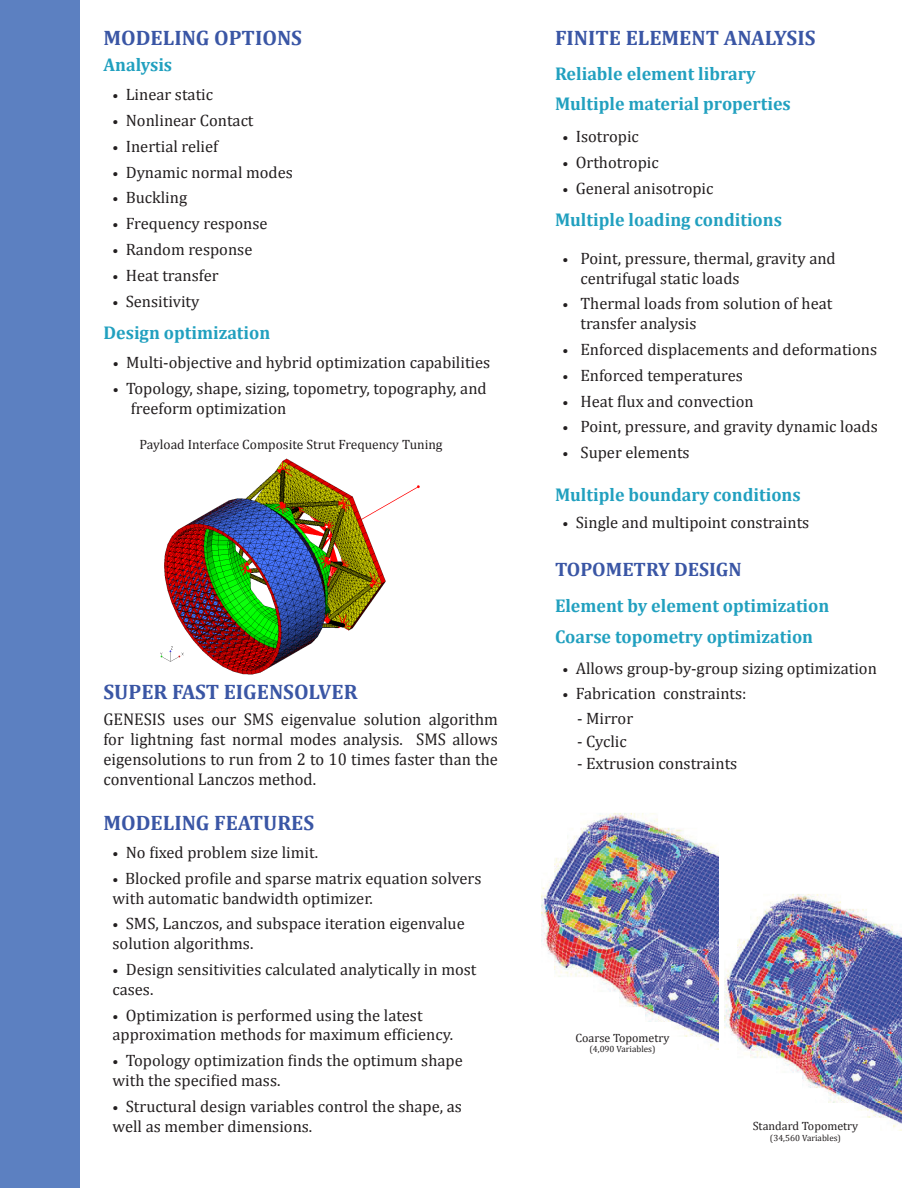
<style>
.page{position:relative;width:918px;height:1188px;background:#fff}
.page>*{position:absolute;margin:0;border:0;box-sizing:border-box;transform-origin:0 0}
.t1{font:700 21px "Cambria";color:#3a56a5}
.t2{font:700 19.5px "Cambria";color:#3a56a5}
.Paragraph_Style_1{font:700 18.6px "Cambria";color:#21a0bf}
.Paragraph_Style_1-2{font:16.95px/19.8px "Cambria";color:#231f20;text-align:justify}
.t3{font:16.5px/19.8px "Cambria";color:#231f20}
.t4{font:13.5px "Cambria";color:#231f20}
.t5{font:12px "Cambria";color:#231f20}
.t6{font:9px "Cambria";color:#231f20}
.s1{font-size:13.5px}
</style>
<div class="page">
<img style="left:718px;top:864px;width:183px;height:267px">
<div style="left:0;top:0;width:80px;height:1188px;background:#5c80c1"></div>
<img style="left:541px;top:813px;width:177px;height:237px">
<img style="left:160px;top:458px;width:260px;height:217px">
<p class="t1" style="left:104px;top:23px;width:200px">MODELING OPTIONS</p>
<p class="Paragraph_Style_1" style="left:104px;top:51px;width:70px">Analysis</p>
<p class="t3" style="left:112px;top:85px;width:102px"><span class="s1">•</span> Linear static</p>
<p class="t3" style="left:112px;top:110px;width:143px"><span class="s1">•</span> Nonlinear Contact</p>
<p class="t3" style="left:112px;top:136px;width:107px"><span class="s1">•</span> Inertial relief</p>
<p class="t3" style="left:112px;top:162px;width:182px"><span class="s1">•</span> Dynamic normal modes</p>
<p class="t3" style="left:112px;top:188px;width:76px"><span class="s1">•</span> Buckling</p>
<p class="t3" style="left:112px;top:214px;width:157px"><span class="s1">•</span> Frequency response</p>
<p class="t3" style="left:112px;top:239px;width:141px"><span class="s1">•</span> Random response</p>
<p class="t3" style="left:112px;top:265px;width:108px"><span class="s1">•</span> Heat transfer</p>
<p class="t3" style="left:112px;top:291px;width:89px"><span class="s1">•</span> Sensitivity</p>
<p class="Paragraph_Style_1" style="left:104px;top:320px;width:168px">Design optimization</p>
<p class="t3" style="left:113px;top:353px;width:379px"><span class="s1">•</span> Multi-objective and hybrid optimization capabilities</p>
<p class="t3" style="left:131px;top:379px;width:357px;text-indent:-18px"><span class="s1">•</span> Topology, shape, sizing, topometry, topography, and freeform optimization</p>
<p class="t4" style="left:140px;top:436px;width:305px">Payload Interface Composite Strut Frequency Tuning</p>
<p class="t1" style="left:104px;top:677px;width:256px">SUPER FAST EIGENSOLVER</p>
<p class="Paragraph_Style_1-2" style="left:104px;top:710px;width:396px">GENESIS uses our SMS eigenvalue solution algorithm for lightning fast normal modes analysis. SMS allows eigensolutions to run from 2 to 10 times faster than the conventional Lanczos method.</p>
<p class="t1" style="left:104px;top:808px;width:212px">MODELING FEATURES</p>
<p class="t3" style="left:112px;top:842px;width:207px"><span class="s1">•</span> No fixed problem size limit.</p>
<p class="t3" style="left:112px;top:868px;width:370px"><span class="s1">•</span> Blocked profile and sparse matrix equation solvers with automatic bandwidth optimizer.</p>
<p class="t3" style="left:112px;top:914px;width:354px"><span class="s1">•</span> SMS, Lanczos, and subspace iteration eigenvalue solution algorithms.</p>
<p class="t3" style="left:112px;top:959px;width:366px"><span class="s1">•</span> Design sensitivities calculated analytically in most cases.</p>
<p class="t3" style="left:112px;top:1005px;width:342px"><span class="s1">•</span> Optimization is performed using the latest approximation methods for maximum efficiency.</p>
<p class="t3" style="left:112px;top:1051px;width:352px"><span class="s1">•</span> Topology optimization finds the optimum shape with the specified mass.</p>
<p class="t3" style="left:112px;top:1096px;width:351px"><span class="s1">•</span> Structural design variables control the shape, as well as member dimensions.</p>
<p class="t1" style="left:555px;top:23px;width:262px">FINITE ELEMENT ANALYSIS</p>
<p class="Paragraph_Style_1" style="left:555px;top:61px;width:202px">Reliable element library</p>
<p class="Paragraph_Style_1" style="left:555px;top:90px;width:237px">Multiple material properties</p>
<p class="t3" style="left:562px;top:127px;width:78px"><span class="s1">•</span> Isotropic</p>
<p class="t3" style="left:562px;top:153px;width:98px"><span class="s1">•</span> Orthotropic</p>
<p class="t3" style="left:562px;top:178px;width:153px"><span class="s1">•</span> General anisotropic</p>
<p class="Paragraph_Style_1" style="left:555px;top:206px;width:229px">Multiple loading conditions</p>
<p class="t3" style="left:580px;top:248px;width:257px;text-indent:-18px"><span class="s1">•</span> Point, pressure, thermal, gravity and centrifugal static loads</p>
<p class="t3" style="left:580px;top:294px;width:253px;text-indent:-18px"><span class="s1">•</span> Thermal loads from solution of heat transfer analysis</p>
<p class="t3" style="left:562px;top:339px;width:316px"><span class="s1">•</span> Enforced displacements and deformations</p>
<p class="t3" style="left:562px;top:365px;width:182px"><span class="s1">•</span> Enforced temperatures</p>
<p class="t3" style="left:562px;top:391px;width:193px"><span class="s1">•</span> Heat flux and convection</p>
<p class="t3" style="left:562px;top:417px;width:317px"><span class="s1">•</span> Point, pressure, and gravity dynamic loads</p>
<p class="t3" style="left:562px;top:443px;width:129px"><span class="s1">•</span> Super elements</p>
<p class="Paragraph_Style_1" style="left:555px;top:481px;width:247px">Multiple boundary conditions</p>
<p class="t3" style="left:562px;top:512px;width:248px"><span class="s1">•</span> Single and multipoint constraints</p>
<p class="t2" style="left:555px;top:556px;width:188px">TOPOMETRY DESIGN</p>
<p class="Paragraph_Style_1" style="left:555px;top:592px;width:276px">Element by element optimization</p>
<p class="Paragraph_Style_1" style="left:555px;top:623px;width:260px">Coarse topometry optimization</p>
<p class="t3" style="left:562px;top:658px;width:316px"><span class="s1">•</span> Allows group-by-group sizing optimization</p>
<p class="t3" style="left:562px;top:684px;width:186px"><span class="s1">•</span> Fabrication constraints:</p>
<p class="t3" style="left:577px;top:708px;width:58px">- Mirror</p>
<p class="t3" style="left:577px;top:731px;width:51px">- Cyclic</p>
<p class="t3" style="left:577px;top:754px;width:162px">- Extrusion constraints</p>
<p class="t5" style="left:575px;top:1030px;width:96px">Coarse Topometry</p>
<p class="t6" style="left:589px;top:1044px;width:68px">(4,090 Variables)</p>
<p class="t5" style="left:753px;top:1119px;width:107px">Standard Topometry</p>
<p class="t6" style="left:770px;top:1132px;width:73px">(34,560 Variables)</p>
</div>
